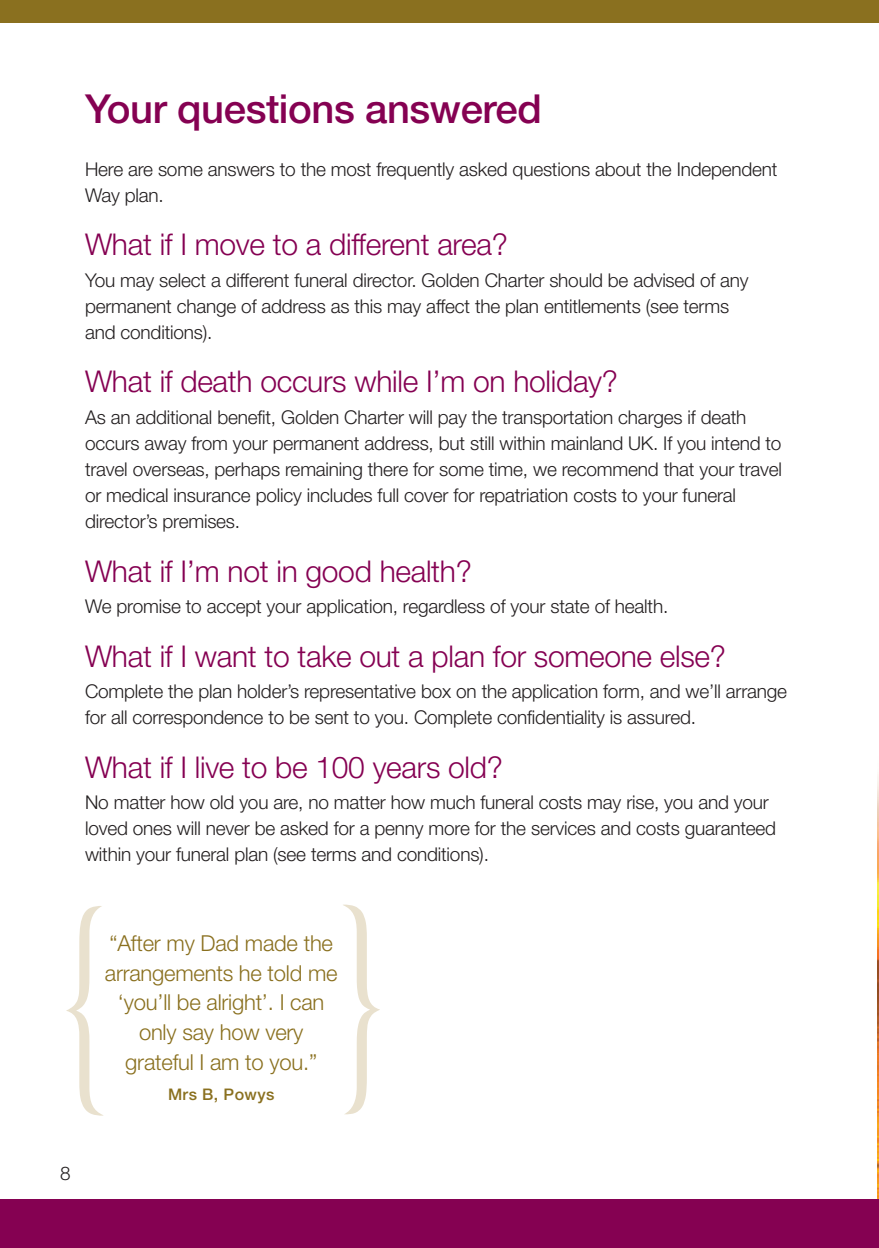
<style>
.page{position:relative;width:879px;height:1248px;background:#fff}
.page>*{position:absolute;margin:0;border:0;box-sizing:border-box;transform-origin:0 0}
.t1{font:300 225.8px "Helvetica";color:#e9e1ce;scale:.7 1}
.t2{font:500 40px "Helvetica Neue";letter-spacing:-.01em;color:#850152}
.t3{font:300 30px "Helvetica Neue";letter-spacing:-.01em;color:#850152}
.t4{font:300 22px/29.8px "Helvetica Neue";letter-spacing:-.01em;color:#8a701f;text-align:center}
.t5{font:300 19px/26px "Helvetica Neue";letter-spacing:-.01em;color:#231f20}
.t6{font:300 18.8px "Helvetica Neue";color:#231f20}
.t7{font:500 16px "Helvetica Neue";letter-spacing:.025em;color:#8a701f}
</style>
<div class="page">
<img style="left:877px;top:774px;width:2px;height:425px">
<div style="left:0;top:0;width:879px;height:22px;background:#8a701f"></div>
<div style="left:0;top:1199px;width:879px;height:48px;background:#850152"></div>
<h2 class="t2" style="left:85px;top:76px;width:458px">Your questions answered</h2>
<p class="t5" style="left:85px;top:155px;width:694px">Here are some answers to the most frequently asked questions about the Independent<br>Way plan.</p>
<h3 class="t3" style="left:85px;top:220px;width:424px">What if I move to a different area?</h3>
<p class="t5" style="left:85px;top:266px;width:665px">You may select a different funeral director. Golden Charter should be advised of any permanent change of address as this may affect the plan entitlements (see terms and conditions).</p>
<h3 class="t3" style="left:85px;top:357px;width:534px">What if death occurs while I’m on holiday?</h3>
<p class="t5" style="left:85px;top:403px;width:698px">As an additional benefit, Golden Charter will pay the transportation charges if death occurs away from your permanent address, but still within mainland UK. If you intend to travel overseas, perhaps remaining there for some time, we recommend that your travel or medical insurance policy includes full cover for repatriation costs to your funeral director’s premises.</p>
<h3 class="t3" style="left:85px;top:546px;width:388px">What if I’m not in good health?</h3>
<p class="t5" style="left:85px;top:592px;width:585px">We promise to accept your application, regardless of your state of health.</p>
<h3 class="t3" style="left:85px;top:631px;width:642px">What if I want to take out a plan for someone else?</h3>
<p class="t5" style="left:85px;top:677px;width:703px">Complete the plan holder’s representative box on the application form, and we’ll arrange for all correspondence to be sent to you. Complete confidentiality is assured.</p>
<h3 class="t3" style="left:85px;top:742px;width:419px">What if I live to be 100 years old?</h3>
<p class="t5" style="left:85px;top:788px;width:692px">No matter how old you are, no matter how much funeral costs may rise, you and your loved ones will never be asked for a penny more for the services and costs guaranteed within your funeral plan (see terms and conditions).</p>
<h1 class="t1" style="left:59px;top:810px;width:470px">{ }</h1>
<p class="t4" style="left:105px;top:926px;width:234px">“After my Dad made the arrangements he told me ‘you’ll be alright’. I can only say how very grateful I am to you.”</p>
<p class="t7" style="left:168px;top:1080px;width:108px">Mrs B, Powys</p>
<p class="t6" style="left:60px;top:1157px;width:12px">8</p>
</div>
